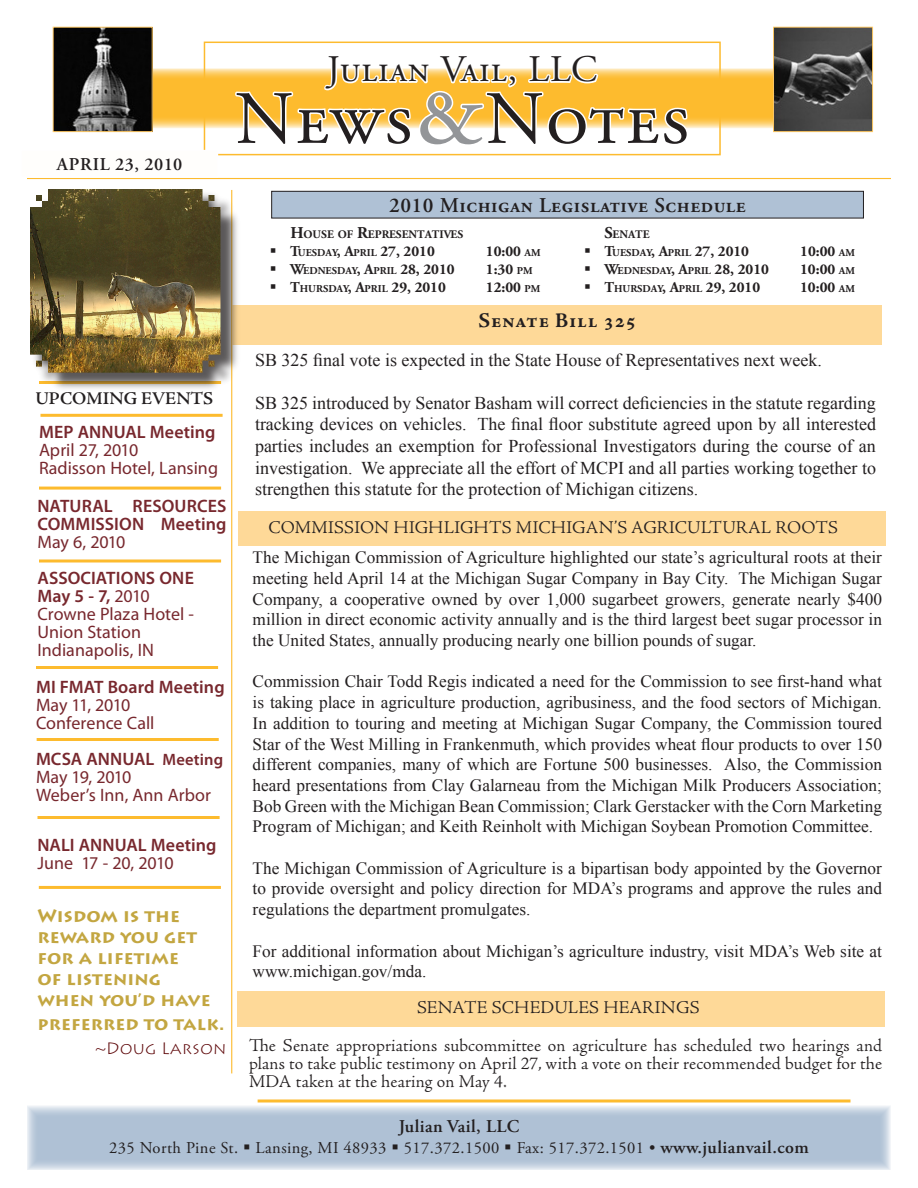
<style>
.page{position:relative;width:918px;height:1188px;background:#fff}
.page>*{position:absolute;margin:0;border:0;box-sizing:border-box;transform-origin:0 0}
.t1{font:75px "Adobe Garamond Pro";letter-spacing:.025em;color:#231f20}
.t2{font:37.5px "Adobe Garamond Pro";letter-spacing:.025em;color:#231f20}
.t3{font:600 21px "Adobe Garamond Pro";letter-spacing:.025em;color:#231f20}
.t4{font:700 21px "Adobe Jenson Pro";letter-spacing:.04em;color:#231f20}
.t5{font:18px/21.6px "Times New Roman";color:#231f20;text-align:justify}
.t6{font:300 18px/18px "Adobe Jenson Pro";letter-spacing:.005em;color:#231f20;text-align:justify}
.t7{font:600 18px/18px "Myriad Pro";letter-spacing:.005em;color:#78282e;text-align:justify}
.t8{font:18px "Myriad Pro";color:#78282e}
.t9{font:700 18px/21px "Lithos Pro";letter-spacing:.01em;color:#c3a641}
.t10{font:600 18px "Adobe Garamond Pro";letter-spacing:.025em;color:#231f20}
.t11{font:18px "Myriad Pro";letter-spacing:-.025em;color:#78282e}
.t12{font:600 18px "Adobe Jenson Pro";color:#231f20}
.t13{font:17.25px/20.7px "Times New Roman";color:#231f20;text-align:justify}
.t14{font:16.5px "Adobe Garamond Pro";letter-spacing:.025em;color:#231f20}
.t15{font:300 16.5px "Lithos Pro";letter-spacing:.01em;color:#5f090b}
.t16{font:700 15px "Adobe Garamond Pro";color:#231f20}
.t17{font:15px/18px "Wingdings";color:#231f20;text-align:justify}
.t18{font:700 11.55px "Adobe Garamond Pro";color:#231f20}
.t19{font:700 10.5px "Adobe Garamond Pro";color:#231f20}
.s1{font-weight:400}
.s2{font-size:16.5px}
.s3{font-size:112.5px;color:#939598}
.s4{font-size:10.5px}
.s5{font-size:15px}
.s6{font-weight:600;font-size:18px}
</style>
<div class="page">
<svg style="left:152px;top:68px;width:621px;height:60px;background:#fcc246"></svg>
<svg style="left:235px;top:68px;width:455px;height:60px"></svg>
<div style="left:204px;top:42px;width:517px;height:113px;border:2px solid #fdbb2e"></div>
<img style="left:55px;top:29px;width:95px;height:101px">
<img style="left:775px;top:29px;width:96px;height:101px">
<div style="left:773px;top:27px;width:100px;height:105px;border:1px solid #fec964"></div>
<svg style="left:27px;top:1106px;width:864px;height:64px;background:#b7c7d9"></svg>
<hr style="left:231px;top:190px;width:1px;height:883px;background:#fdbb2e">
<hr style="left:27px;top:178px;width:864px;height:1px;background:#fdbb2e">
<div style="left:272px;top:191px;width:591px;height:27px;background:#afc1d5"></div>
<div style="left:271px;top:191px;width:593px;height:27px;border:1px solid #231f20"></div>
<hr style="left:40px;top:414px;width:183px;height:3px;background:#fdbb2e">
<hr style="left:36px;top:666px;width:182px;height:3px;background:#fdbb2e">
<hr style="left:39px;top:487px;width:182px;height:3px;background:#fdbb2e">
<hr style="left:38px;top:816px;width:182px;height:3px;background:#fdbb2e">
<hr style="left:39px;top:886px;width:182px;height:3px;background:#fdbb2e">
<hr style="left:258px;top:1100px;width:593px;height:2px;background:#fdbb2e">
<div style="left:233px;top:305px;width:649px;height:39px;background:#fed998"></div>
<hr style="left:37px;top:738px;width:182px;height:3px;background:#fdbb2e">
<div style="left:22px;top:150px;width:196px;height:27px;background:#fffefc"></div>
<div style="left:237px;top:992px;width:648px;height:35px;background:#fed998"></div>
<div style="left:238px;top:511px;width:648px;height:34px;background:#fed998"></div>
<hr style="left:39px;top:560px;width:182px;height:2px;background:#fdbb2e">
<div style="left:32px;top:190px;width:209px;height:203px;background:#231f20;opacity:.75"></div>
<img style="left:30px;top:189px;width:190px;height:184px">
<p class="t10" style="left:57px;top:154px;width:127px">April 23, 2010</p>
<p class="t12" style="left:35px;top:389px;width:179px">UPCOMING EVENTS</p>
<p class="t7" style="left:39px;top:423px;width:178px">MEP ANNUAL Meeting</p>
<p class="t8" style="left:39px;top:439px;width:101px">April 27, 2010</p>
<p class="t8" style="left:39px;top:457px;width:181px">Radisson Hotel, Lansing</p>
<p class="t7" style="left:38px;top:496px;width:190px">NATURAL RESOURCES COMMISSION Meeting <span class="s1">May 6, 2010</span></p>
<p class="t7" style="left:38px;top:568px;width:158px">ASSOCIATIONS ONE</p>
<p class="t7" style="left:38px;top:586px;width:114px">May 5 - 7, <span class="s1">2010</span></p>
<p class="t8" style="left:38px;top:602px;width:158px">Crowne Plaza Hotel -</p>
<p class="t8" style="left:38px;top:620px;width:105px">Union Station</p>
<p class="t8" style="left:38px;top:638px;width:118px">Indianapolis, IN</p>
<p class="t7" style="left:36px;top:678px;width:190px">MI FMAT Board Meeting</p>
<p class="t11" style="left:36px;top:694px;width:96px">May 11, 2010</p>
<p class="t8" style="left:36px;top:712px;width:120px">Conference Call</p>
<p class="t7" style="left:36px;top:750px;width:189px">MCSA ANNUAL <span class="s2">Meeting</span></p>
<p class="t11" style="left:36px;top:766px;width:97px">May 19, 2010</p>
<p class="t8" style="left:36px;top:784px;width:176px">Weber’s Inn, Ann Arbor</p>
<p class="t7" style="left:38px;top:835px;width:181px">NALI ANNUAL Meeting</p>
<p class="t8" style="left:38px;top:851px;width:138px">June 17 - 20, 2010</p>
<p class="t9" style="left:38px;top:906px;width:175px">Wisdom is the reward you get for a lifetime<br>of listening when you’d have</p>
<p class="t9" style="left:38px;top:1014px;width:188px">preferred to talk.</p>
<p class="t15" style="left:96px;top:1039px;width:132px">~Doug Larson</p>
<p class="t2" style="left:327px;top:47px;width:272px">Julian Vail, LLC</p>
<p class="t1" style="left:235px;top:74px;width:456px">News<span class="s3">&amp;</span>Notes</p>
<p class="t17" style="left:270px;top:242px;width:8px">▪ ▪ ▪</p>
<p class="t3" style="left:389px;top:194px;width:358px">2010 Michigan Legislative Schedule</p>
<p class="t18" style="left:291px;top:228px;width:174px"><span class="s2">H</span>OUSE OF <span class="s2">R</span>EPRESENTATIVES</p>
<p class="t16" style="left:290px;top:243px;width:146px">T<span class="s4">UESDAY</span>, A<span class="s4">PRIL</span> 27, 2010</p>
<p class="t16" style="left:486px;top:243px;width:56px">10:00 <span class="s4">AM</span></p>
<p class="t19" style="left:290px;top:265px;width:166px"><span class="s5">W</span>EDNESDAY<span class="s5">, A</span>PRIL <span class="s5">28, 2010</span></p>
<p class="t16" style="left:486px;top:261px;width:48px">1:30 <span class="s4">PM</span></p>
<p class="t19" style="left:290px;top:283px;width:157px"><span class="s5">T</span>HURSDAY<span class="s5">, A</span>PRIL <span class="s5">29, 2010</span></p>
<p class="t16" style="left:486px;top:279px;width:56px">12:00 <span class="s4">PM</span></p>
<p class="t18" style="left:604px;top:228px;width:47px"><span class="s2">S</span>ENATE</p>
<p class="t16" style="left:604px;top:243px;width:146px">T<span class="s4">UESDAY</span>, A<span class="s4">PRIL</span> 27, 2010</p>
<p class="t16" style="left:800px;top:243px;width:56px">10:00 <span class="s4">AM</span></p>
<p class="t19" style="left:604px;top:265px;width:166px"><span class="s5">W</span>EDNESDAY<span class="s5">, A</span>PRIL <span class="s5">28, 2010</span></p>
<p class="t16" style="left:800px;top:261px;width:56px">10:00 <span class="s4">AM</span></p>
<p class="t19" style="left:604px;top:283px;width:157px"><span class="s5">T</span>HURSDAY<span class="s5">, A</span>PRIL <span class="s5">29, 2010</span></p>
<p class="t16" style="left:800px;top:279px;width:56px">10:00 <span class="s4">AM</span></p>
<p class="t17" style="left:584px;top:242px;width:8px">▪ ▪ ▪</p>
<p class="t4" style="left:479px;top:308px;width:159px">Senate Bill 325</p>
<p class="t5" style="left:255px;top:348px;width:568px">SB 325 final vote is expected in the State House of Representatives next week.</p>
<p class="t5" style="left:255px;top:392px;width:623px">SB 325 introduced by Senator Basham will correct deficiencies in the statute regarding tracking devices on vehicles. The final floor substitute agreed upon by all interested parties includes an exemption for Professional Investigators during the course of an investigation. We appreciate all the effort of MCPI and all parties working together to strengthen this statute for the protection of Michigan citizens.</p>
<p class="t6" style="left:268px;top:518px;width:571px">COMMISSION HIGHLIGHTS MICHIGAN’S AGRICULTURAL ROOTS</p>
<p class="t13" style="left:253px;top:547px;width:631px">The Michigan Commission of Agriculture highlighted our state’s agricultural roots at their meeting held April 14 at the Michigan Sugar Company in Bay City. The Michigan Sugar Company, a cooperative owned by over 1,000 sugarbeet growers, generate nearly $400 million in direct economic activity annually and is the third largest beet sugar processor in the United States, annually producing nearly one billion pounds of sugar.</p>
<p class="t13" style="left:253px;top:671px;width:631px">Commission Chair Todd Regis indicated a need for the Commission to see first-hand what is taking place in agriculture production, agribusiness, and the food sectors of Michigan.<br>In addition to touring and meeting at Michigan Sugar Company, the Commission toured Star of the West Milling in Frankenmuth, which provides wheat flour products to over 150 different companies, many of which are Fortune 500 businesses. Also, the Commission heard presentations from Clay Galarneau from the Michigan Milk Producers Association; Bob Green with the Michigan Bean Commission; Clark Gerstacker with the Corn Marketing Program of Michigan; and Keith Reinholt with Michigan Soybean Promotion Committee.</p>
<p class="t13" style="left:253px;top:857px;width:631px">The Michigan Commission of Agriculture is a bipartisan body appointed by the Governor to provide oversight and policy direction for MDA’s programs and approve the rules and regulations the department promulgates.</p>
<p class="t13" style="left:253px;top:940px;width:631px">For additional information about Michigan’s agriculture industry, visit MDA’s Web site at www.michigan.gov/mda.</p>
<p class="t6" style="left:417px;top:998px;width:284px">SENATE SCHEDULES HEARINGS</p>
<p class="t6" style="left:249px;top:1037px;width:635px">The Senate appropriations subcommittee on agriculture has scheduled two hearings and plans to take public testimony on April 27, with a vote on their recommended budget for the MDA taken at the hearing on May 4.</p>
<p class="t10" style="left:399px;top:1116px;width:122px">Julian Vail, LLC</p>
<p class="t14" style="left:109px;top:1138px;width:701px">235 North Pine St. ▪ Lansing, MI 48933 ▪ 517.372.1500 ▪ Fax: 517.372.1501 • <span class="s6">www.julianvail.com</span></p>
</div>
